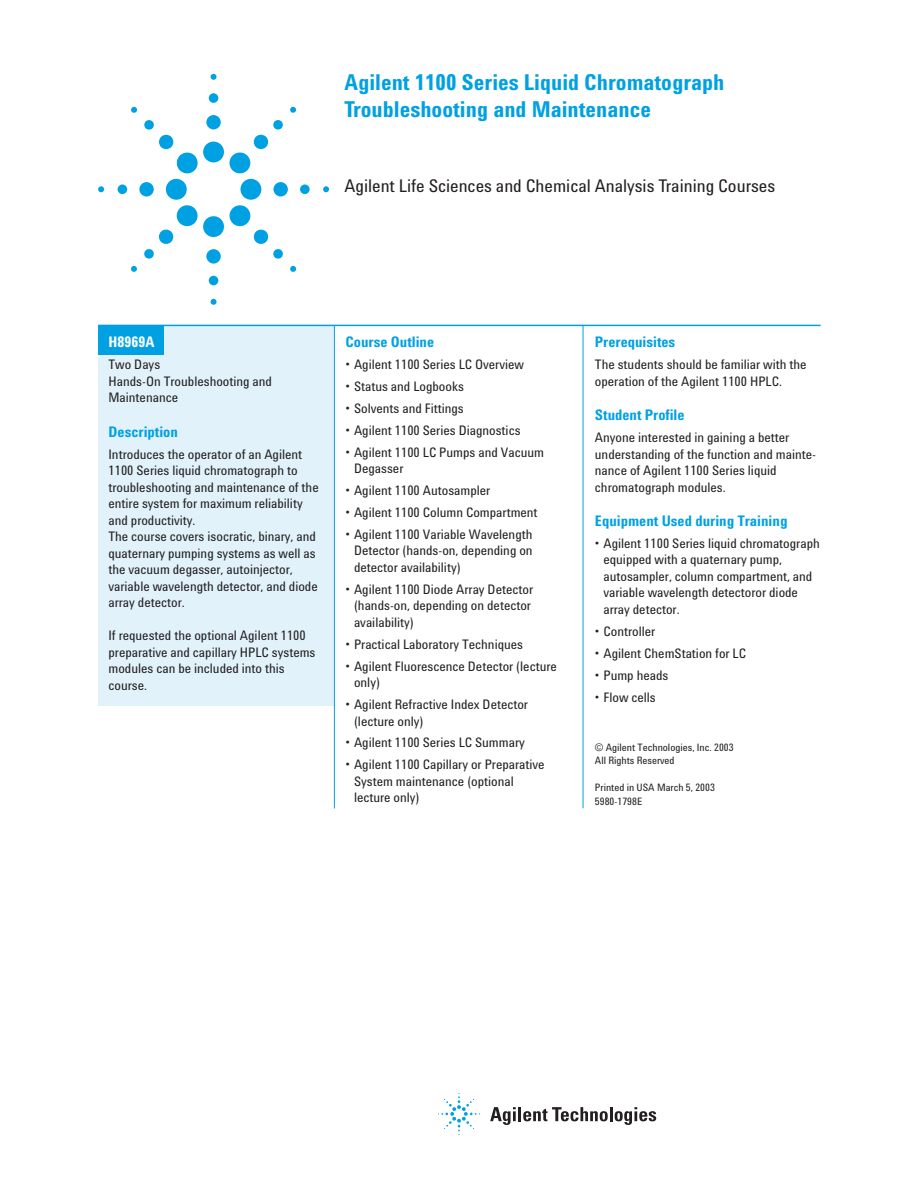
<style>
.page{position:relative;width:918px;height:1188px;background:#fff}
.page>*{position:absolute;margin:0;border:0;box-sizing:border-box;transform-origin:0 0}
.t1{font:700 22.5px/27px "Agilent Cond";color:#00a1e3}
.t2{font:18px "Agilent Cond";color:#231f20}
.t3{font:700 15px "Agilent Cond";color:#00a1e3}
.t4{font:700 15px "Agilent Cond";color:#fff}
.t5{font:13.5px/16.5px "Agilent Cond";color:#231f20}
.t6{font:10.5px/13.5px "Agilent Cond";color:#231f20}
</style>
<div class="page">
<div style="left:98px;top:325px;width:236px;height:381px;background:#e1f2fb"></div>
<svg style="left:490px;top:1107px;width:26px;height:18px"></svg>
<hr style="left:518px;top:1107px;width:3px;height:14px;background:#231f20">
<svg style="left:523px;top:1107px;width:85px;height:14px"></svg>
<hr style="left:610px;top:1107px;width:3px;height:14px;background:#231f20">
<svg style="left:615px;top:1107px;width:41px;height:18px"></svg>
<svg style="left:438px;top:1093px;width:42px;height:42px"></svg>
<div style="left:203px;top:142px;width:21px;height:20px;background:#00a1e3;border-radius:50%"></div>
<div style="left:206px;top:115px;width:15px;height:14px;background:#00a1e3;border-radius:50%"></div>
<div style="left:209px;top:93px;width:9px;height:10px;background:#00a1e3;border-radius:50%"></div>
<svg style="left:211px;top:74px;width:6px;height:6px"></svg>
<div style="left:240px;top:179px;width:21px;height:21px;background:#00a1e3;border-radius:50%"></div>
<div style="left:273px;top:182px;width:15px;height:14px;background:#00a1e3;border-radius:50%"></div>
<div style="left:300px;top:185px;width:10px;height:9px;background:#00a1e3;border-radius:50%"></div>
<svg style="left:323px;top:186px;width:6px;height:6px"></svg>
<div style="left:203px;top:216px;width:21px;height:21px;background:#00a1e3;border-radius:50%"></div>
<div style="left:206px;top:249px;width:15px;height:15px;background:#00a1e3;border-radius:50%"></div>
<div style="left:209px;top:276px;width:9px;height:9px;background:#00a1e3;border-radius:50%"></div>
<svg style="left:211px;top:299px;width:6px;height:6px"></svg>
<div style="left:166px;top:179px;width:21px;height:21px;background:#00a1e3;border-radius:50%"></div>
<div style="left:139px;top:182px;width:15px;height:14px;background:#00a1e3;border-radius:50%"></div>
<div style="left:118px;top:185px;width:9px;height:9px;background:#00a1e3;border-radius:50%"></div>
<svg style="left:98px;top:186px;width:6px;height:6px"></svg>
<svg style="left:229px;top:120px;width:54px;height:54px"></svg>
<svg style="left:290px;top:107px;width:6px;height:6px"></svg>
<svg style="left:229px;top:205px;width:54px;height:54px"></svg>
<svg style="left:290px;top:266px;width:6px;height:6px"></svg>
<svg style="left:144px;top:205px;width:54px;height:54px"></svg>
<svg style="left:131px;top:266px;width:6px;height:6px"></svg>
<svg style="left:144px;top:120px;width:54px;height:54px"></svg>
<svg style="left:131px;top:107px;width:6px;height:6px"></svg>
<hr style="left:583px;top:325px;width:1px;height:483px;background:#00a1e3">
<hr style="left:334px;top:325px;width:1px;height:483px;background:#00a1e3">
<hr style="left:98px;top:325px;width:723px;height:1px;background:#00a1e3">
<div style="left:98px;top:325px;width:66px;height:30px;background:#00a1e3"></div>
<h1 class="t1" style="left:345px;top:71px;width:381px">Agilent 1100 Series Liquid Chromatograph<br>Troubleshooting and Maintenance</h1>
<h2 class="t2" style="left:345px;top:179px;width:432px">Agilent Life Sciences and Chemical Analysis Training Courses</h2>
<p class="t4" style="left:109px;top:337px;width:47px">H8969A</p>
<p class="t5" style="left:109px;top:358px;width:165px">Two Days<br>Hands-On Troubleshooting and<br>Maintenance</p>
<p class="t3" style="left:109px;top:426px;width:71px">Description</p>
<p class="t5" style="left:109px;top:447px;width:212px">Introduces the operator of an Agilent 1100 Series liquid chromatograph to troubleshooting and maintenance of the entire system for maximum reliability and productivity.<br>The course covers isocratic, binary, and quaternary pumping systems as well as the vacuum degasser, autoinjector, variable wavelength detector, and diode array detector.</p>
<p class="t5" style="left:109px;top:629px;width:208px">If requested the optional Agilent 1100 preparative and capillary HPLC systems modules can be included into this course.</p>
<p class="t3" style="left:346px;top:337px;width:90px">Course Outline</p>
<p class="t5" style="left:346px;top:358px;width:180px">• Agilent 1100 Series LC Overview</p>
<p class="t5" style="left:346px;top:380px;width:120px">• Status and Logbooks</p>
<p class="t5" style="left:346px;top:401px;width:120px">• Solvents and Fittings</p>
<p class="t5" style="left:346px;top:423px;width:177px">• Agilent 1100 Series Diagnostics</p>
<p class="t5" style="left:354px;top:445px;width:192px;text-indent:-9px">• Agilent 1100 LC Pumps and Vacuum<br>Degasser</p>
<p class="t5" style="left:346px;top:484px;width:146px">• Agilent 1100 Autosampler</p>
<p class="t5" style="left:346px;top:506px;width:194px">• Agilent 1100 Column Compartment</p>
<p class="t5" style="left:354px;top:527px;width:180px;text-align:justify;text-indent:-9px">• Agilent 1100 Variable Wavelength Detector (hands-on, depending on detector availability)</p>
<p class="t5" style="left:354px;top:582px;width:181px;text-indent:-9px">• Agilent 1100 Diode Array Detector (hands-on, depending on detector availability)</p>
<p class="t5" style="left:346px;top:637px;width:179px">• Practical Laboratory Techniques</p>
<p class="t5" style="left:354px;top:659px;width:204px;text-indent:-9px">• Agilent Fluorescence Detector (lecture only)</p>
<p class="t5" style="left:354px;top:698px;width:176px;text-indent:-9px">• Agilent Refractive Index Detector (lecture only)</p>
<p class="t5" style="left:346px;top:736px;width:181px">• Agilent 1100 Series LC Summary</p>
<p class="t5" style="left:354px;top:758px;width:192px;text-indent:-9px">• Agilent 1100 Capillary or Preparative<br>System maintenance (optional lecture only)</p>
<p class="t3" style="left:595px;top:337px;width:82px">Prerequisites</p>
<p class="t5" style="left:595px;top:358px;width:213px">The students should be familiar with the operation of the Agilent 1100 HPLC.</p>
<p class="t3" style="left:595px;top:410px;width:91px">Student Profile</p>
<p class="t5" style="left:595px;top:431px;width:223px">Anyone interested in gaining a better understanding of the function and mainte&shy;nance of Agilent 1100 Series liquid chromatograph modules.</p>
<p class="t3" style="left:595px;top:515px;width:194px">Equipment Used during Training</p>
<p class="t5" style="left:603px;top:536px;width:218px;text-indent:-9px">• Agilent 1100 Series liquid chromatograph equipped with a quaternary pump, autosampler, column compartment, and variable wavelength detectoror diode array detector.</p>
<p class="t5" style="left:595px;top:624px;width:62px">• Controller</p>
<p class="t5" style="left:595px;top:646px;width:153px">• Agilent ChemStation for LC</p>
<p class="t5" style="left:595px;top:668px;width:75px">• Pump heads</p>
<p class="t5" style="left:595px;top:690px;width:62px">• Flow cells</p>
<p class="t6" style="left:595px;top:741px;width:140px">© Agilent Technologies, Inc. 2003<br>All Rights Reserved</p>
<p class="t6" style="left:595px;top:782px;width:121px">Printed in USA March 5, 2003<br>5980-1798E</p>
</div>
